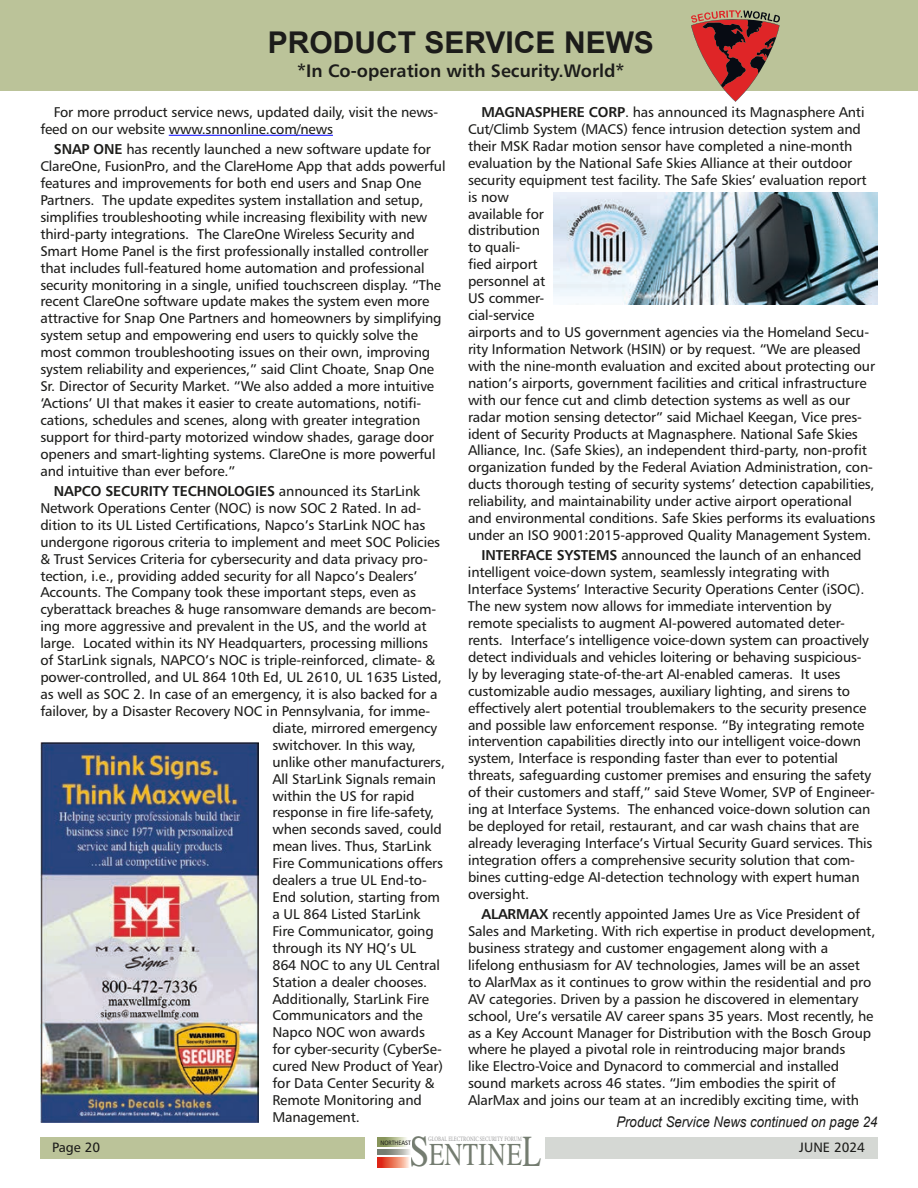
<style>
.page{position:relative;width:918px;height:1188px;background:#fff}
.page>*{position:absolute;margin:0;border:0;box-sizing:border-box;transform-origin:0 0}
.t1{font:31.8px "Times";letter-spacing:.015em;color:#747c70;scale:.79 1}
.t2{font:700 30px "Arial";color:#1c1c1a}
.t3{font:18px "Humanist 777 BT Bold B";color:#1c1c1a}
.t4{font:italic 14.7px "Arial";color:#1c1c1a;scale:.9 1}
.t5{font:14.25px "Humanist 777 BT Bold B";letter-spacing:-.01em;color:#1c1c1a}
.t6{font:14.1px/17px "Humanist 777 BT Roman B";letter-spacing:-.01em;color:#1c1c1a}
.t7{font:13.5px "Humanist 777 BT Roman B";color:#1c1c1a}
.t8{font:6.6px "Minion Pro";color:#979798;scale:.76 1}
.t9{font:6.3px "Humanist 777 BT Roman B";color:#1c1c1a;scale:.89 1}
.s1{font-family:"Humanist 777 BT Bold B";font-size:14.25px}
.s2{font-family:"Humanist 777 BT Roman B";font-size:14.1px}
.s3{font-size:44.25px}
</style>
<div class="page">
<svg style="left:378px;top:1158px;width:31px;height:9px"></svg>
<svg style="left:378px;top:1138px;width:29px;height:9px"></svg>
<svg style="left:378px;top:1150px;width:32px;height:5px"></svg>
<div style="left:0;top:0;width:918px;height:91px;background:#bbc399"></div>
<svg style="left:691px;top:10px;width:89px;height:92px"></svg>
<img style="left:40px;top:743px;width:219px;height:380px">
<hr style="left:169px;top:135px;width:164px;height:1px;background:#00f">
<img style="left:554px;top:192px;width:324px;height:112px">
<div style="left:545px;top:1137px;width:333px;height:21px;background:#d5d8d4"></div>
<div style="left:40px;top:1137px;width:325px;height:21px;background:#bbc399"></div>
<h2 class="t2" style="left:268px;top:23px;width:388px">PRODUCT SERVICE NEWS</h2>
<p class="t3" style="left:297px;top:60px;width:329px">*In Co-operation with Security.World*</p>
<p class="t6" style="left:40px;top:103px;width:399px;text-indent:13px">For more prroduct service news, updated daily, visit the news&shy;feed on our website www.snnonline.com/news</p>
<p class="t6" style="left:40px;top:140px;width:407px;text-indent:14px"><span class="s1">SNAP ONE</span> has recently launched a new software update for ClareOne, FusionPro, and the ClareHome App that adds powerful features and improvements for both end users and Snap One Partners. The update expedites system installation and setup, simplifies troubleshooting while increasing flexibility with new third-party integrations. The ClareOne Wireless Security and Smart Home Panel is the first professionally installed controller that includes full-featured home automation and professional security monitoring in a single, unified touchscreen display. “The recent ClareOne software update makes the system even more attractive for Snap One Partners and homeowners by simplifying system setup and empowering end users to quickly solve the most common troubleshooting issues on their own, improving system reliability and experiences,” said Clint Choate, Snap One Sr. Director of Security Market. “We also added a more intuitive ‘Actions’ UI that makes it easier to create automations, notifi&shy;cations, schedules and scenes, along with greater integration support for third-party motorized window shades, garage door openers and smart-lighting systems. ClareOne is more powerful and intuitive than ever before.”</p>
<p class="t5" style="left:54px;top:482px;width:368px">NAPCO SECURITY TECHNOLOGIES <span class="s2">announced its StarLink</span></p>
<p class="t6" style="left:40px;top:499px;width:382px">Network Operations Center (NOC) is now SOC 2 Rated. In ad-</p>
<p class="t6" style="left:40px;top:516px;width:386px">dition to its UL Listed Certifications, Napco’s StarLink NOC has</p>
<p class="t6" style="left:40px;top:533px;width:401px">undergone rigorous criteria to implement and meet SOC Policies</p>
<p class="t6" style="left:40px;top:550px;width:389px">&amp; Trust Services Criteria for cybersecurity and data privacy pro-</p>
<p class="t6" style="left:40px;top:567px;width:379px">tection, i.e., providing added security for all Napco’s Dealers’</p>
<p class="t6" style="left:40px;top:584px;width:377px">Accounts. The Company took these important steps, even as</p>
<p class="t6" style="left:40px;top:601px;width:397px">cyberattack breaches &amp; huge ransomware demands are becom-</p>
<p class="t6" style="left:40px;top:618px;width:388px">ing more aggressive and prevalent in the US, and the world at</p>
<p class="t6" style="left:40px;top:635px;width:389px">large. Located within its NY Headquarters, processing millions</p>
<p class="t6" style="left:40px;top:652px;width:397px">of StarLink signals, NAPCO’s NOC is triple-reinforced, climate- &amp;</p>
<p class="t6" style="left:40px;top:668px;width:403px">power-controlled, and UL 864 10th Ed, UL 2610, UL 1635 Listed,</p>
<p class="t6" style="left:40px;top:685px;width:399px">as well as SOC 2. In case of an emergency, it is also backed for a</p>
<p class="t6" style="left:40px;top:702px;width:391px">failover, by a Disaster Recovery NOC in Pennsylvania, for imme-</p>
<p class="t6" style="left:272px;top:719px;width:166px">diate, mirrored emergency</p>
<p class="t6" style="left:272px;top:736px;width:145px">switchover. In this way,</p>
<p class="t6" style="left:272px;top:753px;width:174px">unlike other manufacturers,</p>
<p class="t6" style="left:272px;top:770px;width:165px">All StarLink Signals remain</p>
<p class="t6" style="left:272px;top:787px;width:144px">within the US for rapid</p>
<p class="t6" style="left:272px;top:804px;width:163px">response in fire life-safety,</p>
<p class="t6" style="left:272px;top:821px;width:171px">when seconds saved, could</p>
<p class="t6" style="left:272px;top:838px;width:161px">mean lives. Thus, StarLink</p>
<p class="t6" style="left:272px;top:855px;width:172px">Fire Communications offers</p>
<p class="t6" style="left:272px;top:871px;width:156px">dealers a true UL End-to-</p>
<p class="t6" style="left:272px;top:888px;width:169px">End solution, starting from</p>
<p class="t6" style="left:272px;top:905px;width:150px">a UL 864 Listed StarLink</p>
<p class="t6" style="left:272px;top:922px;width:163px">Fire Communicator, going</p>
<p class="t6" style="left:272px;top:939px;width:145px">through its NY HQ’s UL</p>
<p class="t6" style="left:272px;top:956px;width:169px">864 NOC to any UL Central</p>
<p class="t6" style="left:272px;top:973px;width:156px">Station a dealer chooses.</p>
<p class="t6" style="left:272px;top:990px;width:158px">Additionally, StarLink Fire</p>
<p class="t6" style="left:272px;top:1007px;width:152px">Communicators and the</p>
<p class="t6" style="left:272px;top:1024px;width:154px">Napco NOC won awards</p>
<p class="t6" style="left:272px;top:1041px;width:171px">for cyber-security (CyberSe-</p>
<p class="t6" style="left:272px;top:1058px;width:172px">cured New Product of Year)</p>
<p class="t6" style="left:272px;top:1075px;width:164px">for Data Center Security &amp;</p>
<p class="t6" style="left:272px;top:1091px;width:151px">Remote Monitoring and</p>
<p class="t6" style="left:272px;top:1108px;width:89px">Management.</p>
<p class="t4" style="left:616px;top:1113px;width:292px">Product Service News continued on page 24</p>
<p class="t7" style="left:52px;top:1139px;width:50px">Page 20</p>
<p class="t7" style="left:799px;top:1139px;width:67px">JUNE 2024</p>
<p class="t6" style="left:468px;top:103px;width:409px;text-indent:14px"><span class="s1">MAGNASPHERE CORP</span>. has announced its Magnasphere Anti Cut/Climb System (MACS) fence intrusion detection system and their MSK Radar motion sensor have completed a nine-month evaluation by the National Safe Skies Alliance at their outdoor security equipment test facility. The Safe Skies’ evaluation report is now<br>available for<br>distribution<br>to quali-<br>fied airport<br>personnel at<br>US commer-<br>cial-service<br>airports and to US government agencies via the Homeland Secu&shy;rity Information Network (HSIN) or by request. “We are pleased with the nine-month evaluation and excited about protecting our nation’s airports, government facilities and critical infrastructure with our fence cut and climb detection systems as well as our radar motion sensing detector” said Michael Keegan, Vice pres&shy;ident of Security Products at Magnasphere. National Safe Skies Alliance, Inc. (Safe Skies), an independent third-party, non-profit organization funded by the Federal Aviation Administration, con&shy;ducts thorough testing of security systems’ detection capabilities, reliability, and maintainability under active airport operational and environmental conditions. Safe Skies performs its evaluations under an ISO 9001:2015-approved Quality Management System.</p>
<p class="t6" style="left:468px;top:547px;width:408px;text-indent:14px"><span class="s1">INTERFACE SYSTEMS</span> announced the launch of an enhanced intelligent voice-down system, seamlessly integrating with Interface Systems’ Interactive Security Operations Center (iSOC).<br>The new system now allows for immediate intervention by remote specialists to augment AI-powered automated deter&shy;rents. Interface’s intelligence voice-down system can proactively detect individuals and vehicles loitering or behaving suspicious&shy;ly by leveraging state-of-the-art AI-enabled cameras. It uses customizable audio messages, auxiliary lighting, and sirens to effectively alert potential troublemakers to the security presence and possible law enforcement response. “By integrating remote intervention capabilities directly into our intelligent voice-down system, Interface is responding faster than ever to potential threats, safeguarding customer premises and ensuring the safety of their customers and staff,” said Steve Womer, SVP of Engineer&shy;ing at Interface Systems. The enhanced voice-down solution can be deployed for retail, restaurant, and car wash chains that are already leveraging Interface’s Virtual Security Guard services. This integration offers a comprehensive security solution that com&shy;bines cutting-edge AI-detection technology with expert human oversight.</p>
<p class="t6" style="left:468px;top:905px;width:409px;text-indent:13px"><span class="s1">ALARMAX</span> recently appointed James Ure as Vice President of Sales and Marketing. With rich expertise in product development, business strategy and customer engagement along with a lifelong enthusiasm for AV technologies, James will be an asset to AlarMax as it continues to grow within the residential and pro AV categories. Driven by a passion he discovered in elementary school, Ure’s versatile AV career spans 35 years. Most recently, he as a Key Account Manager for Distribution with the Bosch Group where he played a pivotal role in reintroducing major brands<br>like Electro-Voice and Dynacord to commercial and installed sound markets across 46 states. “Jim embodies the spirit of AlarMax and joins our team at an incredibly exciting time, with</p>
<h1 class="t1" style="left:409px;top:1137px;width:169px"><span class="s3">S</span>ENTINE<span class="s3">L</span></h1>
<p class="t8" style="left:428px;top:1134px;width:125px">GLOBAL ELECTRONIC SECURITY FORUM</p>
<p class="t9" style="left:380px;top:1139px;width:36px">NORTHEAST</p>
</div>
